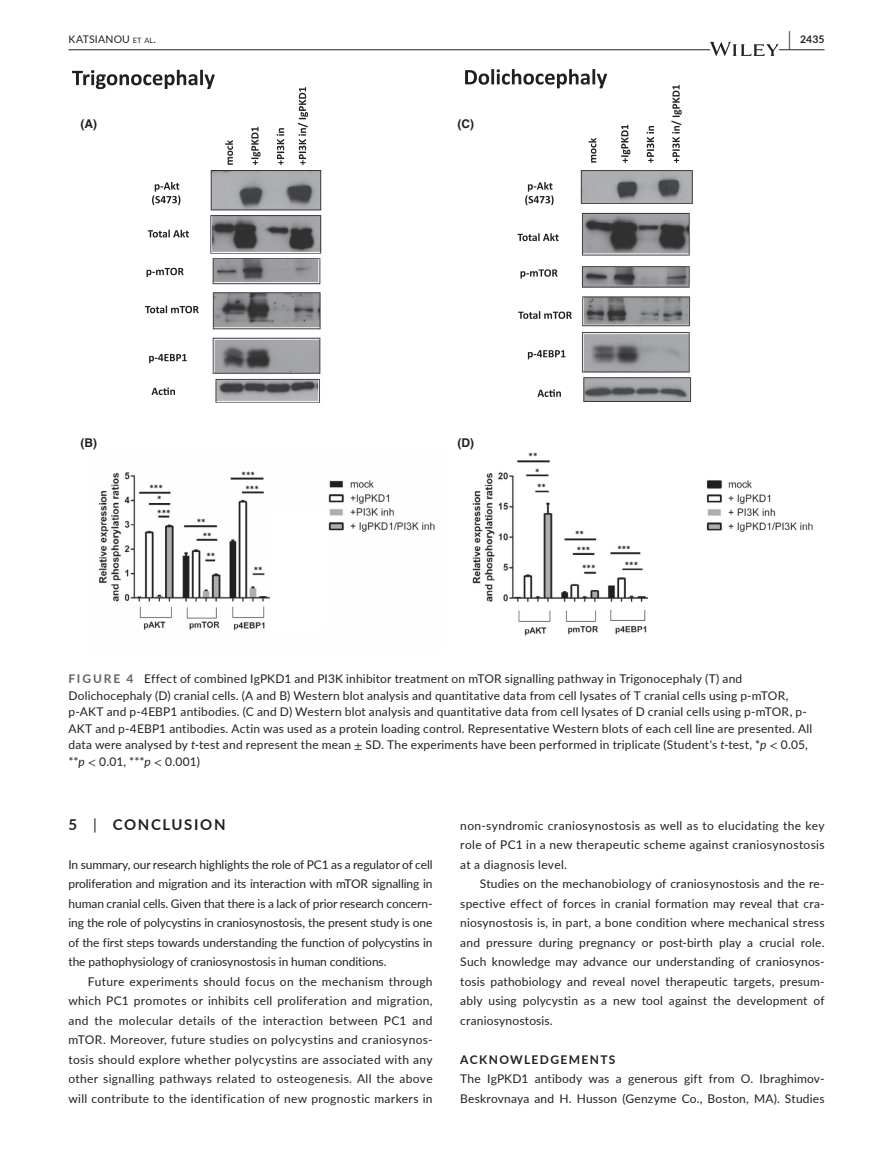
<style>
.page{position:relative;width:893px;height:1174px;background:#fff}
.page>*{position:absolute;margin:0;border:0;box-sizing:border-box;transform-origin:0 0}
.t1{font:700 15px "Lato";letter-spacing:.11em;color:#231f20}
.t2{font:12px/19.5px "Lato";letter-spacing:.015em;color:#231f20;text-align:justify}
.t3{font:700 12px "Lato";letter-spacing:.115em;color:#231f20}
.t4{font:700 12px "Helvetica";color:#231f20}
.t5{font:10.5px "Lato";letter-spacing:.02em;color:#231f20}
.t6{font:700 10.5px "Lato";color:#231f20}
.t7{font:700 9px/14.5px "Calibri";color:#231f20}
.s1{font-size:7.35px}
.s2{font-size:19.5px}
.s3{font-weight:700;color:#636366}
.s4{font-style:italic}
.s5{font-family:"STIX"}
.s6{font-weight:400}
</style>
<div class="page">
<hr style="left:68px;top:49px;width:756px;height:1px;background:#231f20">
<svg style="left:710px;top:42px;width:69px;height:14px"></svg>
<img style="left:99px;top:170px;width:714px;height:466px">
<svg style="left:72px;top:70px;width:143px;height:19px"></svg>
<svg style="left:465px;top:69px;width:142px;height:19px"></svg>
<svg style="left:152px;top:387px;width:23px;height:8px"></svg>
<svg style="left:152px;top:182px;width:28px;height:23px"></svg>
<svg style="left:147px;top:268px;width:37px;height:9px"></svg>
<svg style="left:149px;top:354px;width:38px;height:9px"></svg>
<svg style="left:225px;top:140px;width:8px;height:25px"></svg>
<svg style="left:251px;top:127px;width:10px;height:38px"></svg>
<svg style="left:277px;top:128px;width:7px;height:37px"></svg>
<svg style="left:298px;top:87px;width:10px;height:78px"></svg>
<svg style="left:145px;top:305px;width:54px;height:8px"></svg>
<svg style="left:148px;top:230px;width:41px;height:7px"></svg>
<svg style="left:589px;top:138px;width:7px;height:25px"></svg>
<svg style="left:621px;top:125px;width:9px;height:38px"></svg>
<svg style="left:646px;top:126px;width:8px;height:37px"></svg>
<svg style="left:671px;top:85px;width:11px;height:78px"></svg>
<svg style="left:537px;top:389px;width:24px;height:8px"></svg>
<svg style="left:525px;top:182px;width:29px;height:23px"></svg>
<svg style="left:520px;top:269px;width:38px;height:9px"></svg>
<svg style="left:528px;top:350px;width:37px;height:9px"></svg>
<svg style="left:518px;top:311px;width:54px;height:8px"></svg>
<svg style="left:517px;top:233px;width:42px;height:8px"></svg>
<p class="t5" style="left:68px;top:31px;width:89px">KATSIANOU <span class="s1">et al</span>.</p>
<p class="t6" style="left:789px;top:31px;width:37px"><span class="s2">|</span> 2435</p>
<p class="t4" style="left:80px;top:114px;width:18px">(A)</p>
<p class="t4" style="left:80px;top:433px;width:18px">(B)</p>
<p class="t7" style="left:149px;top:481px;width:15px">***</p>
<p class="t7" style="left:157px;top:492px;width:6px">*</p>
<p class="t7" style="left:157px;top:506px;width:15px">***</p>
<p class="t7" style="left:197px;top:515px;width:10px">**</p>
<p class="t7" style="left:203px;top:529px;width:10px">**</p>
<p class="t7" style="left:206px;top:549px;width:10px">**</p>
<p class="t7" style="left:242px;top:467px;width:19px;text-align:center">*** ***</p>
<p class="t7" style="left:254px;top:563px;width:10px">**</p>
<p class="t4" style="left:457px;top:114px;width:18px">(C)</p>
<p class="t4" style="left:457px;top:433px;width:18px">(D)</p>
<p class="t7" style="left:529px;top:449px;width:10px">**</p>
<p class="t7" style="left:535px;top:464px;width:6px">*</p>
<p class="t7" style="left:537px;top:480px;width:10px">**</p>
<p class="t7" style="left:575px;top:526px;width:17px;line-height:16px">** ***</p>
<p class="t7" style="left:582px;top:561px;width:15px">***</p>
<p class="t7" style="left:625px;top:540px;width:15px;line-height:16.5px;text-indent:-7px">*** ***</p>
<p class="t2" style="left:68px;top:670px;width:745px;line-height:16.5px;text-align:left"><span class="s3">FIGURE 4</span> Effect of combined IgPKD1 and PI3K inhibitor treatment on mTOR signalling pathway in Trigonocephaly (T) and Dolichocephaly (D) cranial cells. (A and B) Western blot analysis and quantitative data from cell lysates of T cranial cells using p-mTOR, p-AKT and p-4EBP1 antibodies. (C and D) Western blot analysis and quantitative data from cell lysates of D cranial cells using p-mTOR, p-AKT and p-4EBP1 antibodies. Actin was used as a protein loading control. Representative Western blots of each cell line are presented. All data were analysed by <span class="s4">t</span>-test and represent the mean <span class="s5">±</span> SD. The experiments have been performed in triplicate (Student's <span class="s4">t</span>-test, *<span class="s4">p</span> <span class="s5">&lt;</span> 0.05, **<span class="s4">p</span> <span class="s5">&lt;</span> 0.01, ***<span class="s4">p</span> <span class="s5">&lt;</span> 0.001)</p>
<p class="t1" style="left:68px;top:813px;width:159px">5 <span class="s6">|</span> CONCLUSION</p>
<p class="t2" style="left:68px;top:854px;width:366px">In summary, our research highlights the role of PC1 as a regulator of cell proliferation and migration and its interaction with mTOR signalling in human cranial cells. Given that there is a lack of prior research concern&shy;ing the role of polycystins in craniosynostosis, the present study is one of the first steps towards understanding the function of polycystins in the pathophysiology of craniosynostosis in human conditions.</p>
<p class="t2" style="left:68px;top:971px;width:366px;text-indent:20px">Future experiments should focus on the mechanism through which PC1 promotes or inhibits cell proliferation and migration, and the molecular details of the interaction between PC1 and mTOR. Moreover, future studies on polycystins and craniosynos&shy;tosis should explore whether polycystins are associated with any other signalling pathways related to osteogenesis. All the above will contribute to the identification of new prognostic markers in</p>
<p class="t2" style="left:460px;top:815px;width:366px">non-syndromic craniosynostosis as well as to elucidating the key role of PC1 in a new therapeutic scheme against craniosynostosis at a diagnosis level.</p>
<p class="t2" style="left:460px;top:873px;width:366px;text-indent:20px">Studies on the mechanobiology of craniosynostosis and the re&shy;spective effect of forces in cranial formation may reveal that cra&shy;niosynostosis is, in part, a bone condition where mechanical stress and pressure during pregnancy or post-birth play a crucial role.<br>Such knowledge may advance our understanding of craniosynos&shy;tosis pathobiology and reveal novel therapeutic targets, presum&shy;ably using polycystin as a new tool against the development of craniosynostosis.</p>
<p class="t3" style="left:460px;top:1050px;width:157px">ACKNOWLEDGEMENTS</p>
<p class="t2" style="left:460px;top:1068px;width:366px">The IgPKD1 antibody was a generous gift from O. Ibraghimov-<br>Beskrovnaya and H. Husson (Genzyme Co., Boston, MA). Studies</p>
</div>
